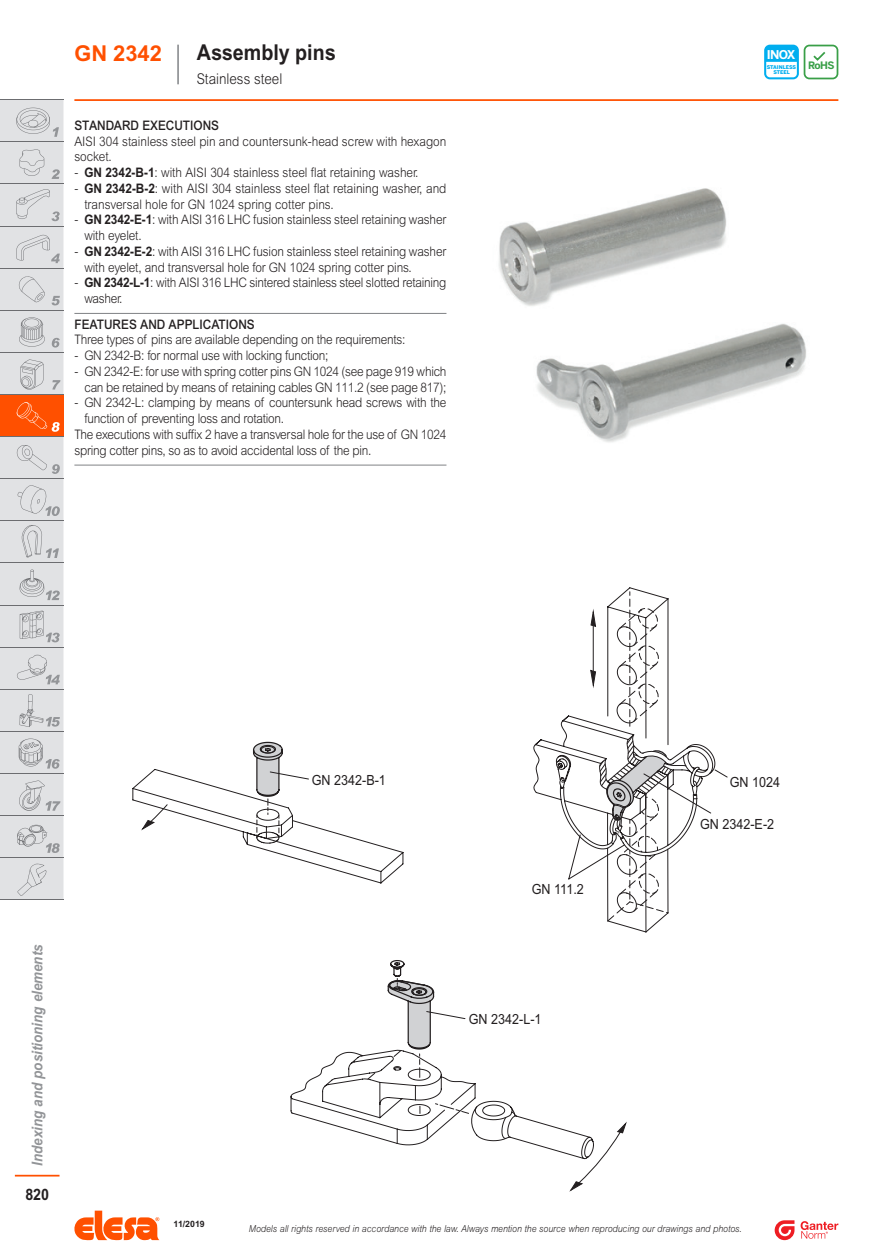
<style>
.page{position:relative;width:888px;height:1260px;background:#fff}
.page>*{position:absolute;margin:0;border:0;box-sizing:border-box;transform-origin:0 0}
.subtitle_1L{font:700 21.88px "Arial MT Std";color:#231f20;scale:.9 1}
.series{font:700 21.88px "Arial MT Std";color:#ff5000}
.t1{font:700 15.75px "Arial MT Std";color:#231f20;scale:.9 1}
.t2{font:italic 700 14.88px "Arial MT Std";color:#939598;scale:.9 1}
.subtitle_2L{font:300 14.88px "Arial MT Std";color:#231f20;scale:.9 1}
.box_ancorato_immagin{font:14px "Arial";color:#231f20;scale:.9 1}
.descriptionlast{font:300 13.12px/15.8px "Arial MT Std";letter-spacing:-.02em;color:#231f20;scale:.9 1}
.descriptionlast-2{font:300 13.12px/15.8px "Arial MT Std";color:#231f20;scale:.9 1}
.description{font:300 13.12px/15.8px "Arial MT Std";color:#231f20;scale:.9 1}
.description-2{font:300 13.12px "Arial MT Std";letter-spacing:-.02em;color:#231f20;scale:.9 1}
.titlefirst{font:500 13.12px "Arial MT Std";color:#231f20;scale:.9 1}
.t3{font:700 12.08px "Benton Sans";color:#fff}
.t4{font:700 10.15px "Benton Sans";color:#399f47}
.t5{font:italic 300 9.62px "Arial MT Std";color:#231f20;scale:.9 1}
.t6{font:700 8.75px "Arial MT Std";color:#231f20}
.t7{font:900 5.08px/4.9px "Benton Sans";letter-spacing:-.005em;color:#00aeef;text-align:center}
.s1{font-weight:700}
</style>
<div class="page">
<svg style="left:74px;top:1211px;width:85px;height:29px"></svg>
<svg style="left:775px;top:1220px;width:19px;height:20px"></svg>
<svg style="left:801px;top:1221px;width:37px;height:18px"></svg>
<hr style="left:74px;top:99px;width:764px;height:2px;background:#ff5000">
<hr style="left:0;top:99px;width:63px;height:1px;background:#6c6d70">
<hr style="left:0;top:900px;width:63px;height:1px;background:#6c6d70">
<svg style="left:0;top:100px;width:63px;height:800px;background:#dad2d0"></svg>
<hr style="left:15px;top:1175px;width:45px;height:2px;background:#ff5000">
<hr style="left:177px;top:45px;width:2px;height:39px;background:#939598">
<svg style="left:764px;top:45px;width:74px;height:34px"></svg>
<hr style="left:74px;top:313px;width:372px;height:1px;background:#808285">
<hr style="left:74px;top:465px;width:372px;height:1px;background:#808285">
<img style="left:499px;top:188px;width:307px;height:254px">
<svg style="left:133px;top:588px;width:536px;height:243px"></svg>
<svg style="left:150px;top:762px;width:578px;height:419px"></svg>
<svg style="left:435px;top:1103px;width:34px;height:11px"></svg>
<svg style="left:419px;top:1054px;width:1px;height:23px"></svg>
<svg style="left:570px;top:1181px;width:13px;height:10px"></svg>
<svg style="left:616px;top:1122px;width:11px;height:12px"></svg>
<svg style="left:141px;top:819px;width:15px;height:11px"></svg>
<hr style="left:593px;top:626px;width:1px;height:45px;background:#231f20">
<svg style="left:590px;top:606px;width:7px;height:22px"></svg>
<svg style="left:590px;top:669px;width:7px;height:22px"></svg>
<svg style="left:387px;top:922px;width:281px;height:128px"></svg>
<svg style="left:254px;top:735px;width:449px;height:187px"></svg>
<svg style="left:252px;top:741px;width:380px;height:258px"></svg>
<p class="series" style="left:74px;top:40px;width:89px">GN 2342</p>
<p class="subtitle_1L" style="left:197px;top:40px;width:156px">Assembly pins</p>
<p class="subtitle_2L" style="left:197px;top:71px;width:97px">Stainless steel</p>
<p class="titlefirst" style="left:74px;top:118px;width:162px">STANDARD EXECUTIONS</p>
<p class="description" style="left:74px;top:133px;width:415px">AISI 304 stainless steel pin and countersunk-head screw with hexagon socket.</p>
<p class="descriptionlast-2" style="left:74px;top:165px;width:384px">- <span class="s1">GN 2342-B-1</span>: with AISI 304 stainless steel flat retaining washer.</p>
<p class="descriptionlast-2" style="left:84px;top:180px;width:404px;text-indent:-10px">- <span class="s1">GN 2342-B-2</span>: with AISI 304 stainless steel flat retaining washer, and transversal hole for GN 1024 spring cotter pins.</p>
<p class="descriptionlast" style="left:84px;top:212px;width:404px;text-indent:-10px">- <span class="s1">GN 2342-E-1</span>: with AISI 316 LHC fusion stainless steel retaining washer with eyelet.</p>
<p class="descriptionlast" style="left:84px;top:243px;width:404px;text-indent:-10px">- <span class="s1">GN 2342-E-2</span>: with AISI 316 LHC fusion stainless steel retaining washer with eyelet, and transversal hole for GN 1024 spring cotter pins.</p>
<p class="descriptionlast" style="left:84px;top:275px;width:404px;text-indent:-10px">- <span class="s1">GN 2342-L-1</span>: with AISI 316 LHC sintered stainless steel slotted retaining washer.</p>
<p class="titlefirst" style="left:74px;top:316px;width:202px">FEATURES AND APPLICATIONS</p>
<p class="description-2" style="left:74px;top:332px;width:369px">Three types of pins are available depending on the requirements:</p>
<p class="descriptionlast" style="left:74px;top:348px;width:284px">- GN 2342-B: for normal use with locking function;</p>
<p class="descriptionlast" style="left:74px;top:363px;width:415px;text-align:right">- GN 2342-E: for use with spring cotter pins GN 1024 (see page 919 which can be retained by means of retaining cables GN 111.2 (see page 817);</p>
<p class="descriptionlast" style="left:84px;top:395px;width:404px;text-indent:-10px">- GN 2342-L: clamping by means of countersunk head screws with the function of preventing loss and rotation.</p>
<p class="descriptionlast" style="left:74px;top:426px;width:415px">The executions with suffix 2 have a transversal hole for the use of GN 1024 spring cotter pins, so as to avoid accidental loss of the pin.</p>
<p class="t3" style="left:767px;top:48px;width:30px">INOX</p>
<p class="t7" style="left:767px;top:65px;width:31px">STAINLESS<br>STEEL</p>
<p class="t4" style="left:808px;top:59px;width:28px">RoHS</p>
<p class="t2" style="left:29px;top:1166px;width:247px;rotate:-90deg">Indexing and positioning elements</p>
<p class="t1" style="left:25px;top:1186px;width:28px">820</p>
<p class="box_ancorato_immagin" style="left:312px;top:771px;width:84px">GN 2342-B-1</p>
<p class="box_ancorato_immagin" style="left:532px;top:880px;width:59px">GN 111.2</p>
<p class="box_ancorato_immagin" style="left:469px;top:1010px;width:82px">GN 2342-L-1</p>
<p class="box_ancorato_immagin" style="left:730px;top:773px;width:58px">GN 1024</p>
<p class="box_ancorato_immagin" style="left:700px;top:815px;width:84px">GN 2342-E-2</p>
<p class="t6" style="left:174px;top:1218px;width:33px">11/2019</p>
<p class="t5" style="left:249px;top:1224px;width:549px">Models all rights reserved in accordance with the law. Always mention the source when reproducing our drawings and photos.</p>
</div>
